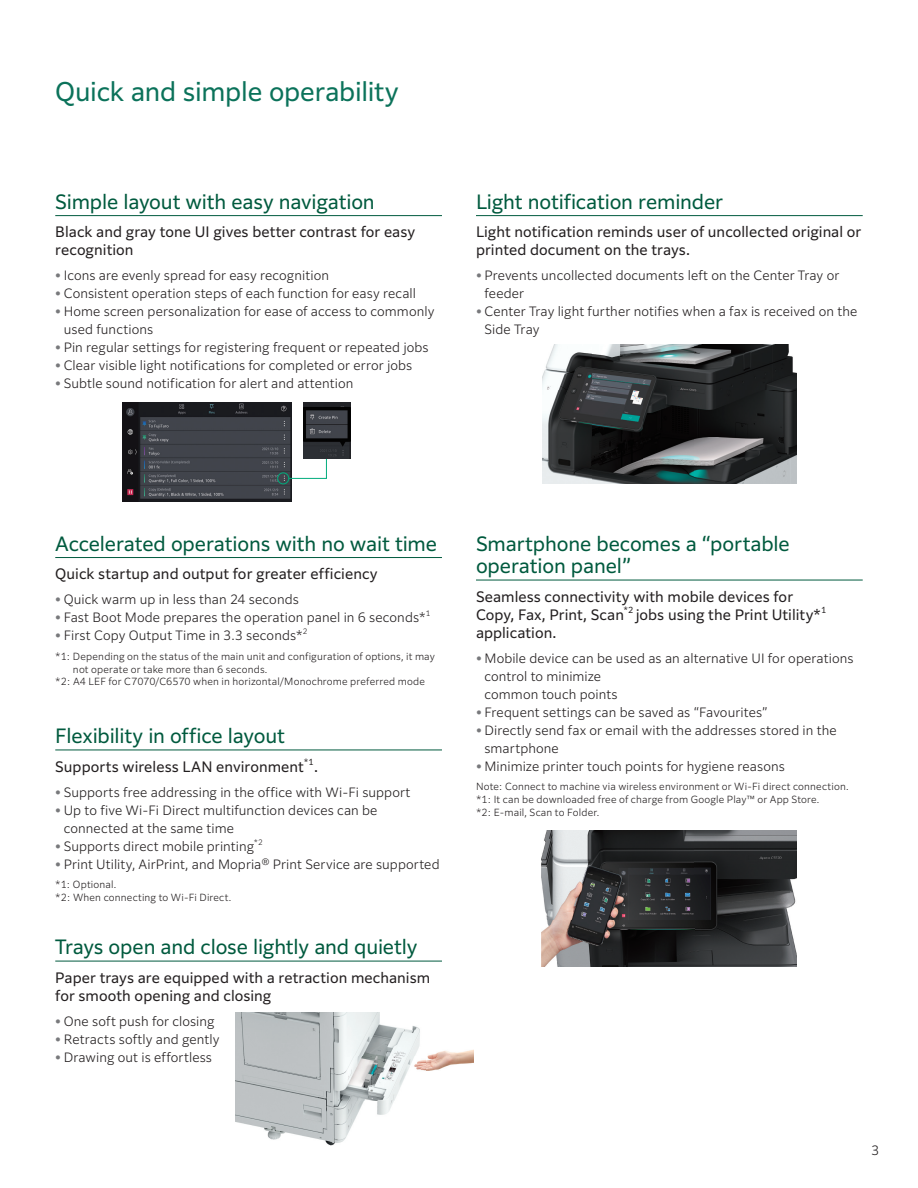
<style>
.page{position:relative;width:918px;height:1188px;background:#fff}
.page>*{position:absolute;margin:0;border:0;box-sizing:border-box;transform-origin:0 0}
.t1{font:25.5px "Clarimo UDPE";letter-spacing:-.01em;color:#0b725a}
.t2{font:19.5px/22.5px "Clarimo UDPE";letter-spacing:-.005em;color:#005a3e}
.t3{font:14.25px/18px "Clarimo UDPE";letter-spacing:.005em;color:#231f20}
.t4{font:300 12.75px/18px "Clarimo UDPE";letter-spacing:.01em;color:#231f20}
.t5{font:300 9.75px/12.8px "Clarimo UDPE";letter-spacing:.02em;color:#231f20}
.t6{font:8.25px "Clarimo UDPE";color:#231f20}
.t7{font:300 7.5px "Clarimo UDPE";color:#231f20}
.s1{font-weight:600;color:#78797c}
</style>
<div class="page">
<hr style="left:55px;top:215px;width:387px;height:1px;background:#005a3e">
<hr style="left:55px;top:557px;width:387px;height:1px;background:#005a3e">
<hr style="left:55px;top:961px;width:387px;height:1px;background:#005a3e">
<img style="left:123px;top:402px;width:168px;height:99px">
<div style="left:277px;top:472px;width:12px;height:12px;border:1px solid #00ac7c;border-radius:50%"></div>
<svg style="left:288px;top:440px;width:39px;height:39px"></svg>
<img style="left:303px;top:403px;width:48px;height:55px">
<hr style="left:476px;top:215px;width:387px;height:1px;background:#005a3e">
<img style="left:542px;top:345px;width:255px;height:139px">
<hr style="left:55px;top:750px;width:387px;height:1px;background:#005a3e">
<img style="left:235px;top:1012px;width:238px;height:133px">
<hr style="left:476px;top:580px;width:387px;height:1px;background:#005a3e">
<img style="left:542px;top:831px;width:255px;height:135px">
<h1 class="t1" style="left:55px;top:71px;width:345px">Quick and simple operability</h1>
<h2 class="t2" style="left:55px;top:189px;width:321px">Simple layout with easy navigation</h2>
<p class="t3" style="left:55px;top:222px;width:362px">Black and gray tone UI gives better contrast for easy recognition</p>
<p class="t4" style="left:55px;top:266px;width:275px"><span class="s1">•</span> Icons are evenly spread for easy recognition</p>
<p class="t4" style="left:55px;top:284px;width:362px"><span class="s1">•</span> Consistent operation steps of each function for easy recall</p>
<p class="t4" style="left:64px;top:302px;width:372px;text-indent:-9px"><span class="s1">•</span> Home screen personalization for ease of access to commonly used functions</p>
<p class="t4" style="left:55px;top:338px;width:375px"><span class="s1">•</span> Pin regular settings for registering frequent or repeated jobs</p>
<p class="t4" style="left:55px;top:356px;width:359px"><span class="s1">•</span> Clear visible light notifications for completed or error jobs</p>
<p class="t4" style="left:55px;top:374px;width:300px"><span class="s1">•</span> Subtle sound notification for alert and attention</p>
<h2 class="t2" style="left:476px;top:189px;width:249px">Light notification reminder</h2>
<p class="t3" style="left:476px;top:222px;width:387px">Light notification reminds user of uncollected original or printed document on the trays.</p>
<p class="t4" style="left:485px;top:266px;width:356px;text-indent:-9px"><span class="s1">•</span> Prevents uncollected documents left on the Center Tray or feeder</p>
<p class="t4" style="left:485px;top:302px;width:374px;text-indent:-9px"><span class="s1">•</span> Center Tray light further notifies when a fax is received on the<br>Side Tray</p>
<h2 class="t2" style="left:55px;top:531px;width:383px">Accelerated operations with no wait time</h2>
<p class="t3" style="left:55px;top:564px;width:324px">Quick startup and output for greater efficiency</p>
<p class="t4" style="left:55px;top:590px;width:245px"><span class="s1">•</span> Quick warm up in less than 24 seconds</p>
<p class="t4" style="left:55px;top:608px;width:372px"><span class="s1">•</span> Fast Boot Mode prepares the operation panel in 6 seconds*</p>
<p class="t7" style="left:426px;top:607px;width:6px">1</p>
<p class="t4" style="left:55px;top:626px;width:249px"><span class="s1">•</span> First Copy Output Time in 3.3 seconds*</p>
<p class="t7" style="left:303px;top:625px;width:6px">2</p>
<p class="t5" style="left:55px;top:649px;width:381px">*1: Depending on the status of the main unit and configuration of options, it may</p>
<p class="t5" style="left:73px;top:662px;width:196px">not operate or take more than 6 seconds.</p>
<p class="t5" style="left:55px;top:675px;width:371px">*2: A4 LEF for C7070/C6570 when in horizontal/Monochrome preferred mode</p>
<h2 class="t2" style="left:55px;top:723px;width:231px">Flexibility in office layout</h2>
<p class="t3" style="left:55px;top:756px;width:250px">Supports wireless LAN environment</p>
<p class="t6" style="left:304px;top:755px;width:11px">*1</p>
<p class="t3" style="left:314px;top:756px;width:5px">.</p>
<p class="t4" style="left:55px;top:782px;width:357px"><span class="s1">•</span> Supports free addressing in the office with Wi-Fi support</p>
<p class="t4" style="left:64px;top:800px;width:315px;text-indent:-9px"><span class="s1">•</span> Up to five Wi-Fi Direct multifunction devices can be connected at the same time</p>
<p class="t4" style="left:55px;top:836px;width:200px"><span class="s1">•</span> Supports direct mobile printing</p>
<p class="t7" style="left:254px;top:836px;width:10px">*2</p>
<p class="t4" style="left:55px;top:854px;width:386px"><span class="s1">•</span> Print Utility, AirPrint, and Mopria® Print Service are supported</p>
<p class="t5" style="left:55px;top:878px;width:178px">*1: Optional.<br>*2: When connecting to Wi-Fi Direct.</p>
<h2 class="t2" style="left:55px;top:934px;width:364px">Trays open and close lightly and quietly</h2>
<p class="t3" style="left:55px;top:967px;width:376px">Paper trays are equipped with a retraction mechanism for smooth opening and closing</p>
<p class="t4" style="left:55px;top:1011px;width:161px"><span class="s1">•</span> One soft push for closing</p>
<p class="t4" style="left:55px;top:1029px;width:166px"><span class="s1">•</span> Retracts softly and gently</p>
<p class="t4" style="left:55px;top:1047px;width:158px"><span class="s1">•</span> Drawing out is effortless</p>
<h2 class="t2" style="left:476px;top:531px;width:315px">Smartphone becomes a “portable operation panel”</h2>
<p class="t3" style="left:476px;top:586px;width:319px">Seamless connectivity with mobile devices for<br>Copy, Fax, Print, Scan</p>
<p class="t6" style="left:624px;top:603px;width:11px">*2</p>
<p class="t3" style="left:636px;top:604px;width:187px">jobs using the Print Utility*</p>
<p class="t6" style="left:821px;top:603px;width:7px">1</p>
<p class="t3" style="left:476px;top:622px;width:82px">application.</p>
<p class="t4" style="left:485px;top:648px;width:371px;text-indent:-9px"><span class="s1">•</span> Mobile device can be used as an alternative UI for operations control to minimize<br>common touch points</p>
<p class="t4" style="left:476px;top:702px;width:293px"><span class="s1">•</span> Frequent settings can be saved as “Favourites”</p>
<p class="t4" style="left:485px;top:720px;width:354px;text-indent:-9px"><span class="s1">•</span> Directly send fax or email with the addresses stored in the smartphone</p>
<p class="t4" style="left:476px;top:756px;width:310px"><span class="s1">•</span> Minimize printer touch points for hygiene reasons</p>
<p class="t5" style="left:476px;top:780px;width:374px">Note: Connect to machine via wireless environment or Wi-Fi direct connection. *1: It can be downloaded free of charge from Google Play™ or App Store.<br>*2: E-mail, Scan to Folder.</p>
<p class="t4" style="left:871px;top:1141px;width:10px">3</p>
</div>
